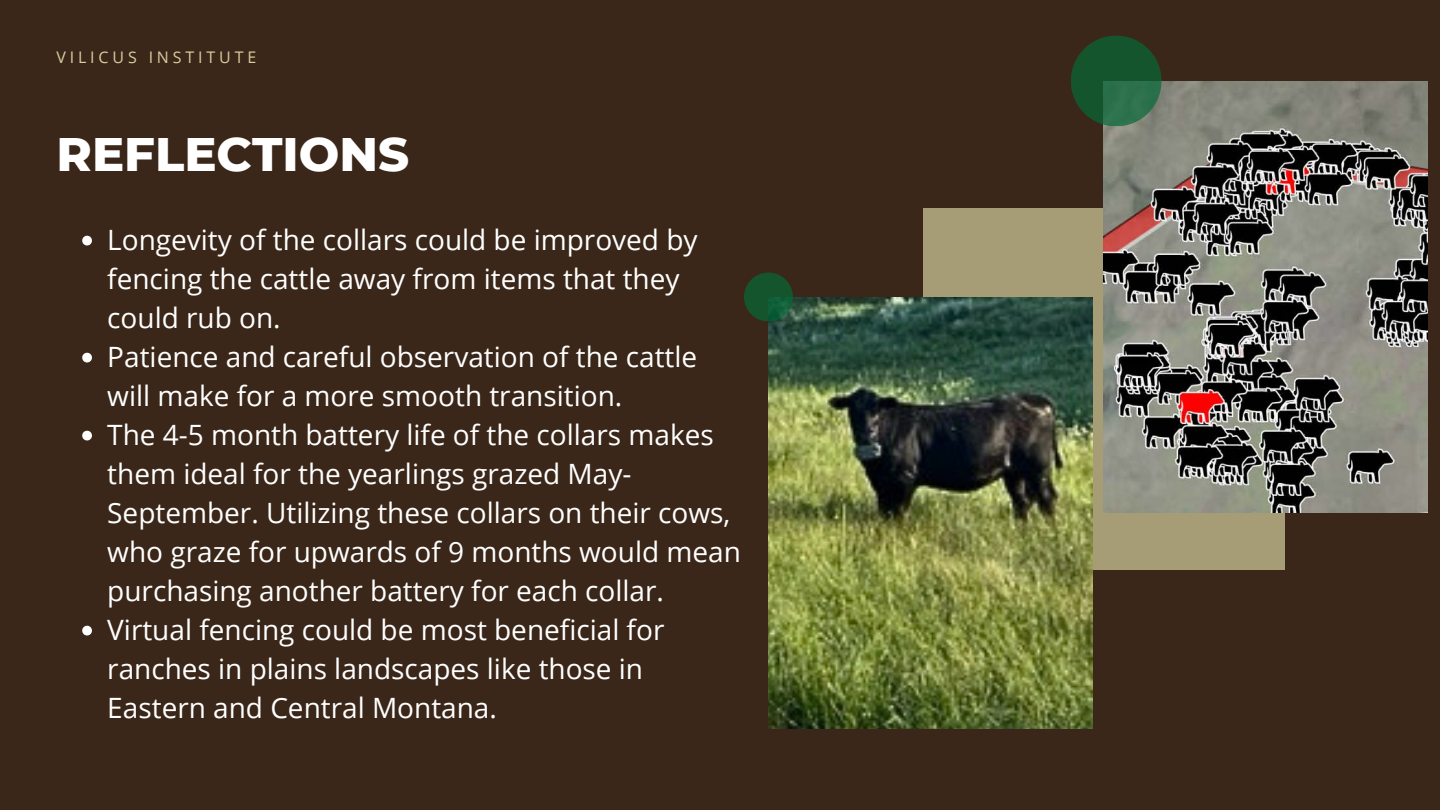
<style>
.page{position:relative;width:1440px;height:810px;background:#3a2719}
.page>*{position:absolute;margin:0;border:0;box-sizing:border-box;transform-origin:0 0}
.t1{font:800 48px "Montserrat";color:#fff}
.t2{font:28px/39px "Open Sans";color:#fff}
.t3{font:16px "Open Sans";letter-spacing:.24em;color:#d5cf9f}
</style>
<div class="page">
<div style="left:923px;top:208px;width:362px;height:362px;background:#a69c76"></div>
<img style="left:1104px;top:81px;width:324px;height:432px">
<img style="left:768px;top:297px;width:324px;height:432px">
<svg style="left:82px;top:236px;width:10px;height:9px"></svg>
<svg style="left:82px;top:353px;width:10px;height:9px"></svg>
<svg style="left:82px;top:431px;width:10px;height:9px"></svg>
<svg style="left:82px;top:626px;width:10px;height:9px"></svg>
<svg style="left:744px;top:273px;width:49px;height:48px;background:#135730"></svg>
<svg style="left:1071px;top:36px;width:91px;height:90px;background:#1c5e38"></svg>
<p class="t3" style="left:56px;top:46px;width:201px">VILICUS INSTITUTE</p>
<p class="t1" style="left:56px;top:125px;width:354px">REFLECTIONS</p>
<p class="t2" style="left:107px;top:220px;width:592px">Longevity of the collars could be improved by fencing the cattle away from items that they could rub on.</p>
<h1 class="t2" style="left:107px;top:337px;width:591px">Patience and careful observation of the cattle will make for a more smooth transition.</h1>
<p class="t2" style="left:107px;top:415px;width:635px">The 4-5 month battery life of the collars makes them ideal for the yearlings grazed May-September. Utilizing these collars on their cows, who graze for upwards of 9 months would mean purchasing another battery for each collar.</p>
<p class="t2" style="left:107px;top:610px;width:559px">Virtual fencing could be most beneficial for ranches in plains landscapes like those in<br>Eastern and Central Montana.</p>
</div>
